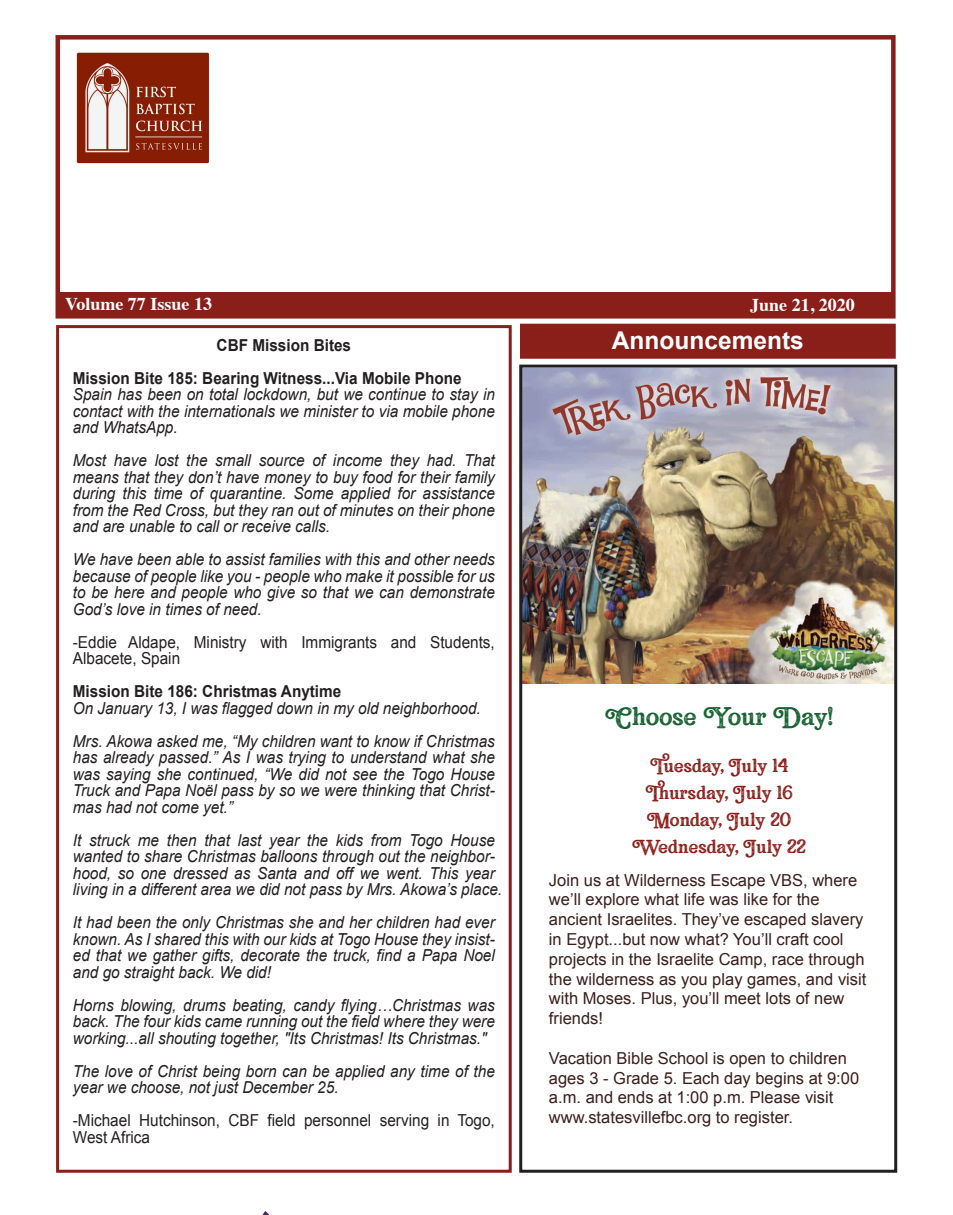
<style>
.page{position:relative;width:953px;height:1215px;background:#fff}
.page>*{position:absolute;margin:0;border:0;box-sizing:border-box;transform-origin:0 0}
.t1{font:28.5px "Bookman Press Serif";letter-spacing:-.005em;color:#186232}
.t2{font:700 24.45px "Arial";color:#fff}
.t3{font:21px/27px "Bookman Press Serif";color:#8a1e19;text-align:center}
.t4{font:700 18px "Times";color:#fff}
.t5{font:italic 16.5px/16.5px "Arial";color:#231f20;text-align:justify;scale:.93 1}
.t6{font:16.5px/19.8px "Arial";color:#3a1e1c}
.t7{font:16.5px/16.5px "Arial";color:#231f20;scale:.93 1}
.t8{font:700 16.5px "Arial";color:#231f20;scale:.93 1}
</style>
<div class="page">
<img style="left:523px;top:369px;width:370px;height:314px">
<img style="left:262px;top:1212px;width:8px;height:3px">
<div style="left:56px;top:325px;width:455px;height:848px;border:3px solid #8a1e19"></div>
<img style="left:76px;top:52px;width:134px;height:112px">
<div style="left:58px;top:292px;width:835px;height:24px;background:#8a1e19"></div>
<div style="left:55px;top:35px;width:840px;height:284px;border:4px solid #8a1e19"></div>
<div style="left:520px;top:324px;width:375px;height:35px;background:#8a1e19;border:2px solid #8a1e19"></div>
<div style="left:519px;top:365px;width:378px;height:808px;border:3px solid #231f20"></div>
<p class="t4" style="left:65px;top:287px;width:148px">Volume 77 Issue 13</p>
<p class="t4" style="left:750px;top:288px;width:106px">June 21, 2020</p>
<p class="t8" style="left:216px;top:334px;width:146px">CBF Mission Bites</p>
<h2 class="t2" style="left:611px;top:324px;width:194px">Announcements</h2>
<p class="t8" style="left:73px;top:367px;width:419px">Mission Bite 185: Bearing Witness...Via Mobile Phone</p>
<p class="t5" style="left:73px;top:387px;width:455px">Spain has been on total lockdown, but we continue to stay in contact with the internationals we minister to via mobile phone and WhatsApp.</p>
<p class="t5" style="left:73px;top:453px;width:455px">Most have lost the small source of income they had. That means that they don’t have money to buy food for their family during this time of quarantine. Some applied for assistance from the Red Cross, but they ran out of minutes on their phone and are unable to call or receive calls.</p>
<p class="t5" style="left:73px;top:552px;width:455px">We have been able to assist families with this and other needs because of people like you - people who make it possible for us to be here and people who give so that we can demonstrate God’s love in times of need.</p>
<p class="t7" style="left:73px;top:634px;width:455px">-Eddie Aldape, Ministry with Immigrants and Students,<br>Albacete, Spain</p>
<p class="t8" style="left:73px;top:681px;width:290px">Mission Bite 186: Christmas Anytime</p>
<p class="t5" style="left:73px;top:692px;width:455px;line-height:33px">On January 13, I was flagged down in my old neighborhood.<br>Mrs. Akowa asked me, “My children want to know if Christmas</p>
<p class="t5" style="left:73px;top:750px;width:455px">has already passed.” As I was trying to understand what she was saying she continued, “We did not see the Togo House Truck and Papa Noël pass by so we were thinking that Christ&shy;mas had not come yet.”</p>
<p class="t5" style="left:73px;top:832px;width:463px;text-align:left">It struck me then that last year the kids from Togo House wanted to share Christmas balloons through out the neighbor&shy;hood, so one dressed as Santa and off we went. This year living in a different area we did not pass by Mrs. Akowa’s place.</p>
<p class="t5" style="left:73px;top:915px;width:455px">It had been the only Christmas she and her children had ever known. As I shared this with our kids at Togo House they insist&shy;ed that we gather gifts, decorate the truck, find a Papa Noel and go straight back. We did!</p>
<p class="t5" style="left:73px;top:997px;width:455px">Horns blowing, drums beating, candy flying…Christmas was back. The four kids came running out the field where they were working...all shouting together, "Its Christmas! Its Christmas."</p>
<p class="t5" style="left:73px;top:1063px;width:455px">The love of Christ being born can be applied any time of the year we choose, not just December 25.</p>
<p class="t7" style="left:73px;top:1112px;width:455px">-Michael Hutchinson, CBF field personnel serving in Togo,<br>West Africa</p>
<h1 class="t1" style="left:605px;top:699px;width:229px">Choose Your Day!</h1>
<p class="t3" style="left:632px;top:753px;width:175px">Tuesday, July 14<br>Thursday, July 16<br>Monday, July 20<br>Wednesday, July 22</p>
<p class="t6" style="left:549px;top:870px;width:319px">Join us at Wilderness Escape VBS, where we’ll explore what life was like for the ancient Israelites. They’ve escaped slavery in Egypt...but now what? You’ll craft cool projects in the Israelite Camp, race through the wilderness as you play games, and visit with Moses. Plus, you’ll meet lots of new friends!</p>
<p class="t6" style="left:549px;top:1048px;width:312px">Vacation Bible School is open to children ages 3 - Grade 5. Each day begins at 9:00 a.m. and ends at 1:00 p.m. Please visit www.statesvillefbc.org to register.</p>
</div>
